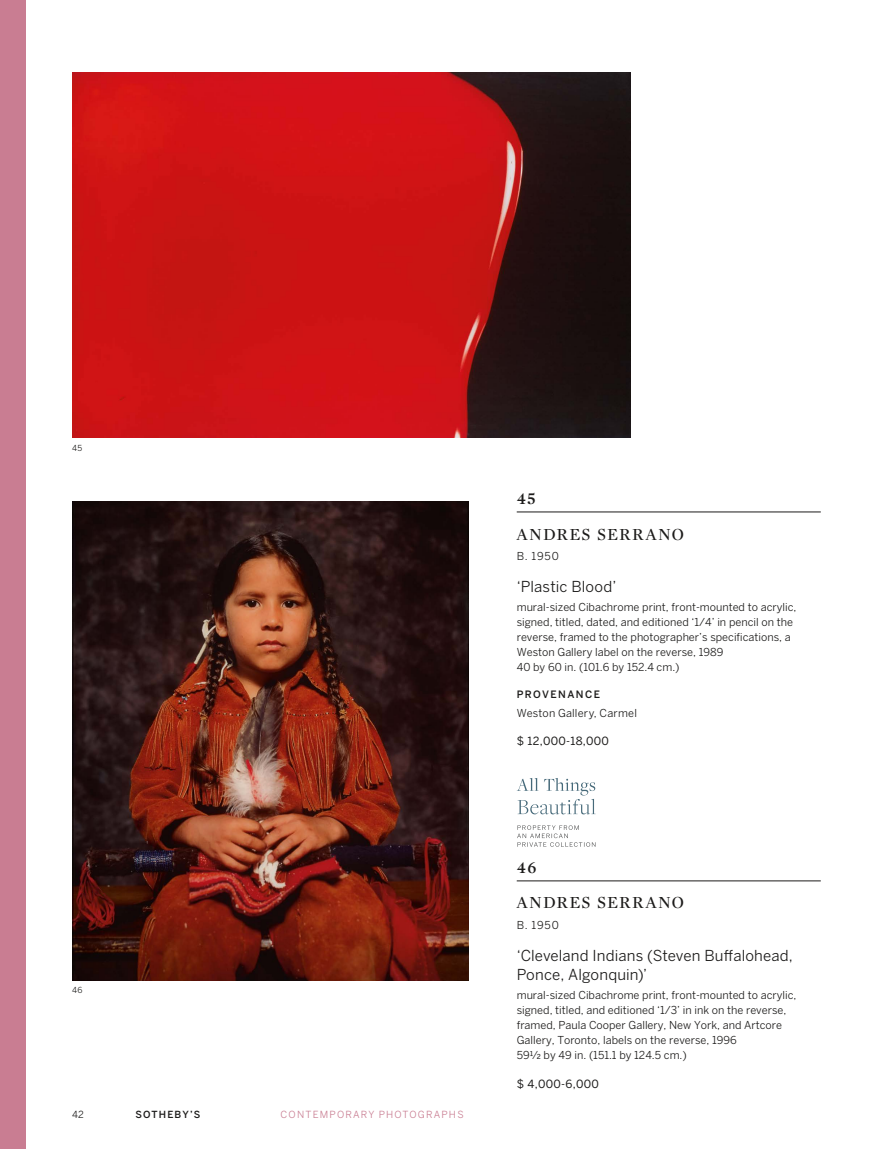
<style>
.page{position:relative;width:893px;height:1149px;background:#fff}
.page>*{position:absolute;margin:0;border:0;box-sizing:border-box;transform-origin:0 0}
.t1{font:17.25px/35.4px "Mercury Display";letter-spacing:.065em;color:#1c1b1a}
.t2{font:15px/19.2px "Benton Sans";letter-spacing:.01em;color:#1c1b1a}
.t3{font:11.25px "Benton Sans";letter-spacing:.025em;color:#1c1b1a}
.t4{font:10.8px/15px "Benton Sans";color:#1c1b1a}
.t5{font:10.8px "Benton Sans";letter-spacing:.02em;color:#1c1b1a}
.t6{font:500 10.2px "Benton Sans";letter-spacing:.14em;color:#1c1b1a}
.t7{font:9.75px "Benton Sans";letter-spacing:.125em;color:#c97d92}
.t8{font:500 9.75px "Benton Sans";letter-spacing:.12em;color:#1c1b1a}
.t9{font:9.75px "Benton Sans";color:#1c1b1a}
.t10{font:8.25px "Benton Sans";color:#1c1b1a}
.s1{font-weight:600}
</style>
<div class="page">
<img style="left:72px;top:72px;width:558px;height:366px">
<img style="left:72px;top:501px;width:397px;height:479px">
<hr style="left:517px;top:511px;width:304px;height:1px;background:#1c1b1a">
<hr style="left:517px;top:880px;width:304px;height:1px;background:#1c1b1a">
<div style="left:0;top:0;width:26px;height:1148px;background:#c97d92"></div>
<svg style="left:517px;top:778px;width:79px;height:36px"></svg>
<svg style="left:517px;top:825px;width:78px;height:21px"></svg>
<p class="t10" style="left:72px;top:442px;width:11px">45</p>
<p class="t10" style="left:72px;top:985px;width:12px">46</p>
<p class="t9" style="left:72px;top:1108px;width:13px">42</p>
<p class="t8" style="left:135px;top:1108px;width:66px">SOTHEBY’S</p>
<p class="t7" style="left:281px;top:1108px;width:185px">CONTEMPORARY PHOTOGRAPHS</p>
<p class="t1" style="left:517px;top:480px;width:169px"><span class="s1">45<br></span>ANDRES SERRANO</p>
<p class="t4" style="left:517px;top:548px;width:44px">B. 1950</p>
<p class="t2" style="left:517px;top:576px;width:101px">‘Plastic Blood’</p>
<p class="t4" style="left:517px;top:599px;width:281px">mural-sized Cibachrome print, front-mounted to acrylic, signed, titled, dated, and editioned ‘1/4’ in pencil on the reverse, framed to the photographer’s specifications, a Weston Gallery label on the reverse, 1989<br>40 by 60 in. (101.6 by 152.4 cm.)</p>
<p class="t6" style="left:517px;top:688px;width:85px">PROVENANCE</p>
<p class="t5" style="left:517px;top:706px;width:122px">Weston Gallery, Carmel</p>
<p class="t3" style="left:517px;top:734px;width:94px">$ 12,000-18,000</p>
<p class="t1" style="left:517px;top:848px;width:169px"><span class="s1">46<br></span>ANDRES SERRANO</p>
<p class="t4" style="left:517px;top:917px;width:44px">B. 1950</p>
<p class="t2" style="left:517px;top:945px;width:278px">‘Cleveland Indians (Steven Buffalohead,<br>Ponce, Algonquin)’</p>
<p class="t4" style="left:517px;top:987px;width:281px">mural-sized Cibachrome print, front-mounted to acrylic, signed, titled, and editioned ‘1/3’ in ink on the reverse, framed, Paula Cooper Gallery, New York, and Artcore Gallery, Toronto, labels on the reverse, 1996<br>59½ by 49 in. (151.1 by 124.5 cm.)</p>
<p class="t3" style="left:517px;top:1076px;width:84px">$ 4,000-6,000</p>
</div>
